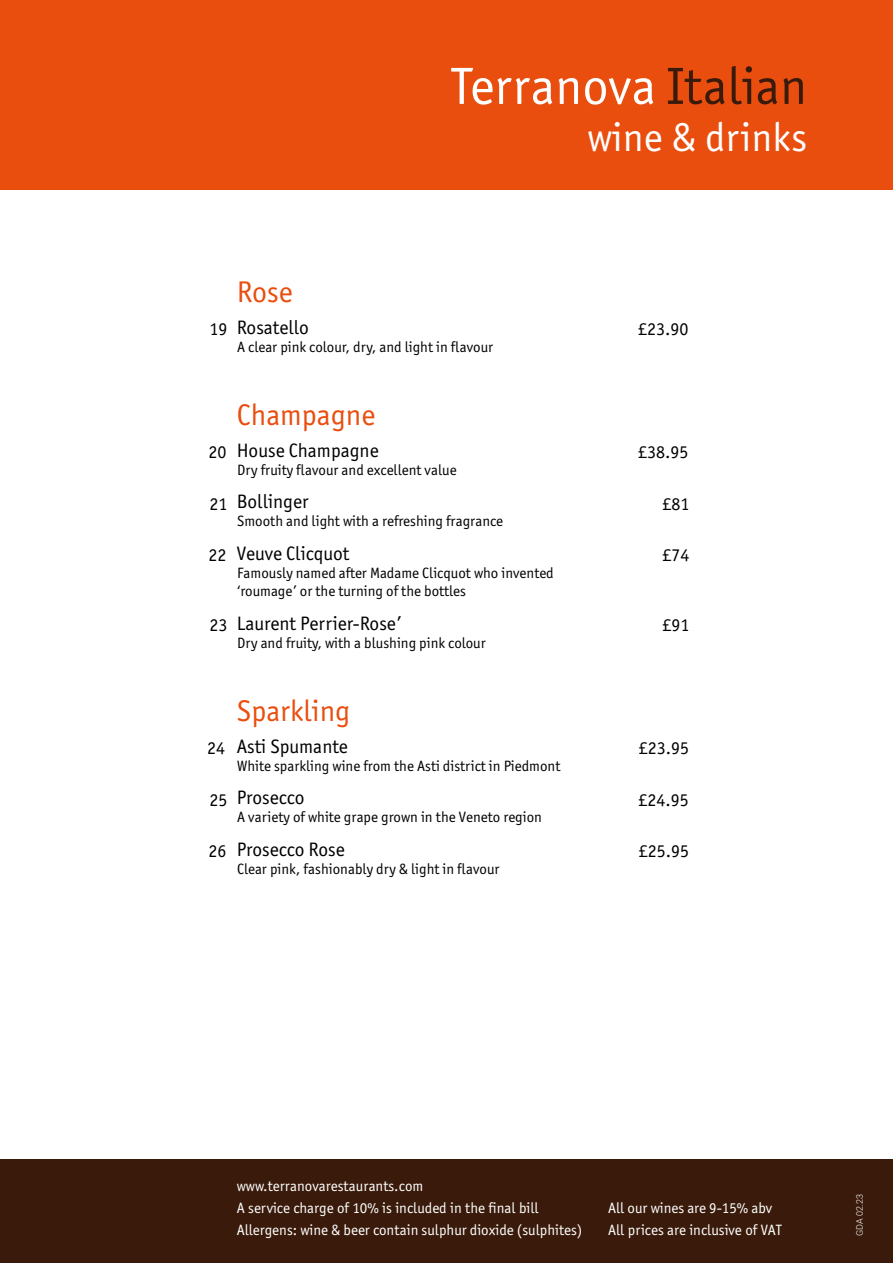
<style>
.page{position:relative;width:893px;height:1263px;background:#fff}
.page>*{position:absolute;margin:0;border:0;box-sizing:border-box;transform-origin:0 0}
.t1{font:52.5px "Officina Sans ITC Pro";color:#fff}
.t2{font:40.5px "Officina Sans ITC Pro";color:#fff}
.t3{font:30px "Officina Sans ITC Pro";color:#e94e0f}
.t4{font:19.5px "Officina Sans ITC Pro";color:#000}
.t5{font:18px "Officina Sans ITC Pro";color:#000}
.t6{font:15px/18px "Officina Sans ITC Pro";color:#000}
.t7{font:15px "Officina Sans ITC Pro";color:#fff}
.t8{font:300 9px "Roboto";color:#fff}
.s1{color:#3a1b0b}
</style>
<div class="page">
<div style="left:0;top:0;width:893px;height:189px;background:#e94e0f"></div>
<div style="left:0;top:1160px;width:893px;height:103px;background:#3a1b0b"></div>
<h1 class="t1" style="left:451px;top:55px;width:358px">Terranova <span class="s1">Italian</span></h1>
<h2 class="t2" style="left:587px;top:113px;width:221px">wine &amp; drinks</h2>
<p class="t5" style="left:210px;top:318px;width:19px">19</p>
<h3 class="t3" style="left:237px;top:274px;width:57px">Rose</h3>
<h3 class="t4" style="left:237px;top:316px;width:74px">Rosatello</h3>
<p class="t5" style="left:638px;top:318px;width:52px">£23.90</p>
<p class="t6" style="left:237px;top:337px;width:258px">A clear pink colour, dry, and light in flavour</p>
<p class="t5" style="left:208px;top:441px;width:19px">20</p>
<h3 class="t3" style="left:237px;top:397px;width:140px">Champagne</h3>
<h3 class="t4" style="left:237px;top:439px;width:143px">House Champagne</h3>
<p class="t5" style="left:638px;top:441px;width:52px">£38.95</p>
<p class="t6" style="left:237px;top:460px;width:221px">Dry fruity flavour and excellent value</p>
<p class="t5" style="left:210px;top:493px;width:19px">21</p>
<h3 class="t4" style="left:237px;top:490px;width:73px">Bollinger</h3>
<p class="t5" style="left:662px;top:493px;width:28px">£81</p>
<p class="t6" style="left:237px;top:512px;width:268px">Smooth and light with a refreshing fragrance</p>
<p class="t5" style="left:208px;top:544px;width:19px">22</p>
<h3 class="t4" style="left:237px;top:542px;width:114px">Veuve Clicquot</h3>
<p class="t5" style="left:662px;top:544px;width:28px">£74</p>
<p class="t6" style="left:237px;top:564px;width:318px">Famously named after Madame Clicquot who invented ‘roumage’ or the turning of the bottles</p>
<p class="t5" style="left:210px;top:614px;width:19px">23</p>
<h3 class="t4" style="left:237px;top:612px;width:166px">Laurent Perrier-Rose’</h3>
<p class="t5" style="left:662px;top:614px;width:28px">£91</p>
<p class="t6" style="left:237px;top:634px;width:250px">Dry and fruity, with a blushing pink colour</p>
<p class="t5" style="left:207px;top:737px;width:19px">24</p>
<p class="t5" style="left:210px;top:789px;width:19px">25</p>
<p class="t5" style="left:208px;top:841px;width:19px">26</p>
<h3 class="t3" style="left:237px;top:693px;width:115px">Sparkling</h3>
<h3 class="t4" style="left:237px;top:735px;width:113px">Asti Spumante</h3>
<p class="t5" style="left:639px;top:737px;width:52px">£23.95</p>
<p class="t6" style="left:237px;top:757px;width:325px">White sparkling wine from the Asti district in Piedmont</p>
<h3 class="t4" style="left:237px;top:786px;width:69px">Prosecco</h3>
<p class="t5" style="left:638px;top:789px;width:52px">£24.95</p>
<p class="t6" style="left:237px;top:808px;width:306px">A variety of white grape grown in the Veneto region</p>
<h3 class="t4" style="left:237px;top:838px;width:110px">Prosecco Rose</h3>
<p class="t5" style="left:639px;top:841px;width:52px">£25.95</p>
<p class="t6" style="left:237px;top:860px;width:264px">Clear pink, fashionably dry &amp; light in flavour</p>
<p class="t7" style="left:237px;top:1177px;width:188px">www.terranovarestaurants.com</p>
<p class="t7" style="left:237px;top:1199px;width:304px">A service charge of 10% is included in the final bill</p>
<p class="t7" style="left:608px;top:1199px;width:166px">All our wines are 9-15% abv</p>
<p class="t7" style="left:237px;top:1221px;width:347px">Allergens: wine &amp; beer contain sulphur dioxide (sulphites)</p>
<p class="t7" style="left:608px;top:1221px;width:175px">All prices are inclusive of VAT</p>
<p class="t8" style="left:853px;top:1236px;width:44px;rotate:-90deg">GDA 02.23</p>
</div>
